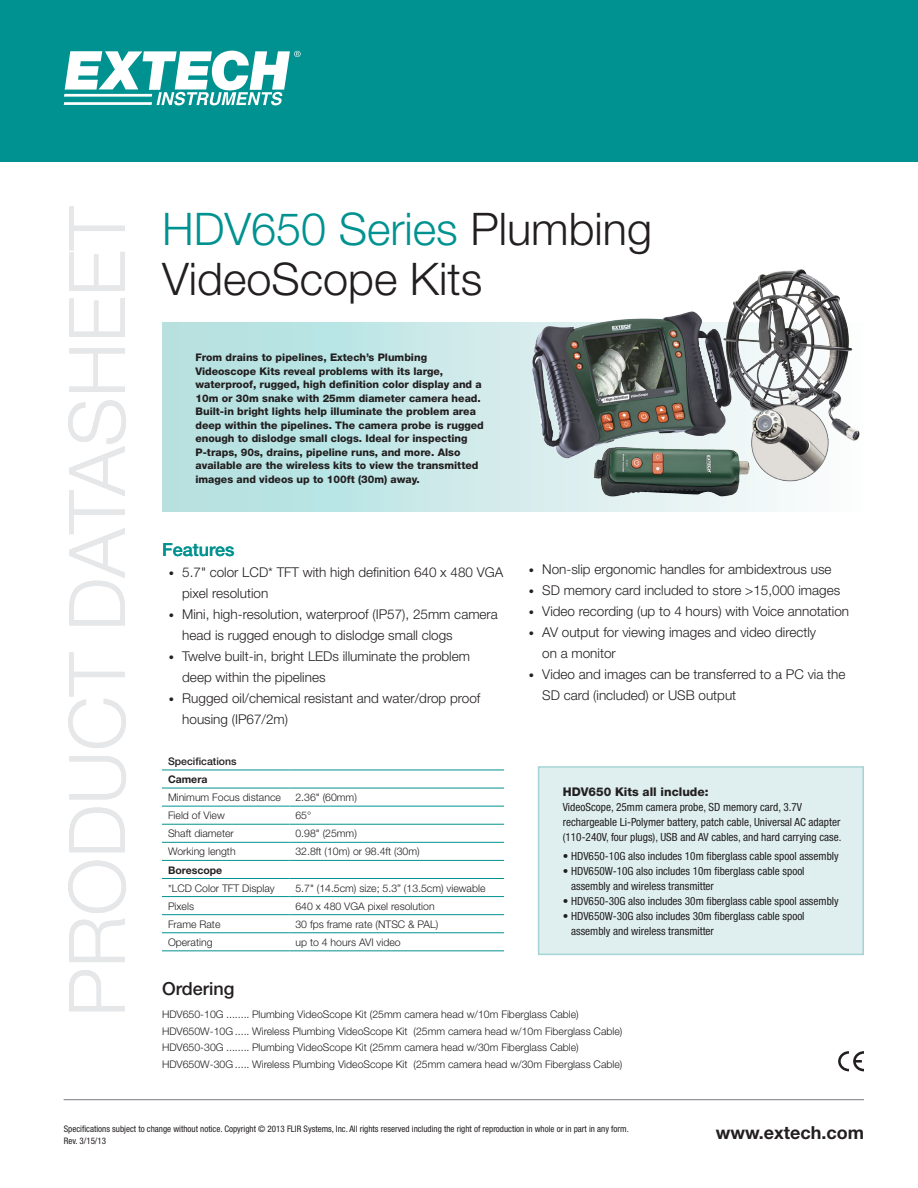
<style>
.page{position:relative;width:918px;height:1188px;background:#fff}
.page>*{position:absolute;margin:0;border:0;box-sizing:border-box;transform-origin:0 0}
.t1{font:300 78px "Helvetica Neue LT";color:#e6e7e9}
.t2{font:300 45px/49.5px "Helvetica Neue LT";color:#231f20}
.t3{font:700 18px "Helvetica Neue LT";color:#231f20}
.t4{font:500 18px "Helvetica Neue LT";color:#009290}
.t5{font:500 18px "Helvetica Neue LT";color:#231f20}
.t6{font:300 13.5px/21px "Helvetica Neue LT";color:#231f20}
.t7{font:800 12px "Helvetica Neue LT";color:#231f20}
.t8{font:condensed 11.25px/15px "Helvetica Neue LT";color:#231f20}
.t9{font:300 10.5px/16.5px "Helvetica Neue LT";color:#231f20}
.t10{font:800 10.5px/13.5px "Helvetica Neue LT";color:#231f20}
.t11{font:700 10.5px "Helvetica Neue LT";color:#231f20}
.t12{font:500 10.5px "Helvetica Neue LT";color:#231f20}
.t13{font:condensed 9px/12px "Helvetica Neue LT";color:#231f20}
.s1{color:#009290}
.s2{font-size:10.5px}
</style>
<div class="page">
<div style="left:0;top:0;width:918px;height:162px;background:#009290"></div>
<svg style="left:64px;top:51px;width:237px;height:54px"></svg>
<hr style="left:64px;top:1099px;width:800px;height:1px;background:#939598">
<svg style="left:162px;top:323px;width:360px;height:189px;background:#c1e5e5"></svg>
<img style="left:522px;top:269px;width:338px;height:243px">
<hr style="left:162px;top:770px;width:127px;height:1px;background:#009290">
<hr style="left:289px;top:770px;width:215px;height:1px;background:#009290">
<hr style="left:162px;top:788px;width:127px;height:1px;background:#009290">
<hr style="left:289px;top:788px;width:215px;height:1px;background:#009290">
<hr style="left:162px;top:806px;width:127px;height:1px;background:#009290">
<hr style="left:289px;top:806px;width:215px;height:1px;background:#009290">
<hr style="left:162px;top:824px;width:127px;height:1px;background:#009290">
<hr style="left:289px;top:824px;width:215px;height:1px;background:#009290">
<hr style="left:162px;top:842px;width:127px;height:1px;background:#009290">
<hr style="left:289px;top:842px;width:215px;height:1px;background:#009290">
<hr style="left:162px;top:860px;width:127px;height:1px;background:#009290">
<hr style="left:289px;top:860px;width:215px;height:1px;background:#009290">
<hr style="left:162px;top:878px;width:127px;height:1px;background:#009290">
<hr style="left:289px;top:878px;width:215px;height:1px;background:#009290">
<hr style="left:162px;top:896px;width:127px;height:1px;background:#009290">
<hr style="left:289px;top:896px;width:215px;height:1px;background:#009290">
<hr style="left:162px;top:914px;width:127px;height:1px;background:#009290">
<hr style="left:289px;top:914px;width:215px;height:1px;background:#009290">
<hr style="left:162px;top:932px;width:127px;height:1px;background:#009290">
<hr style="left:289px;top:932px;width:215px;height:1px;background:#009290">
<hr style="left:162px;top:950px;width:127px;height:1px;background:#009290">
<hr style="left:289px;top:950px;width:215px;height:1px;background:#009290">
<svg style="left:838px;top:1051px;width:26px;height:20px"></svg>
<div style="left:538px;top:766px;width:326px;height:189px;background:#dfeff0;border:2px solid #a6d4d5"></div>
<h1 class="t1" style="left:50px;top:1017px;width:812px;rotate:-90deg">PRODUCT DATASHEET</h1>
<h2 class="t2" style="left:162px;top:204px;width:492px"><span class="s1">HDV650 Series</span> Plumbing<br>VideoScope Kits</h2>
<p class="t10" style="left:195px;top:351px;width:290px">From drains to pipelines, Extech’s Plumbing Videoscope Kits reveal problems with its large, waterproof, rugged, high definition color display and a 10m or 30m snake with 25mm diameter camera head.<br>Built-in bright lights help illuminate the problem area deep within the pipelines. The camera probe is rugged enough to dislodge small clogs. Ideal for inspecting P-traps, 90s, drains, pipeline runs, and more. Also available are the wireless kits to view the transmitted images and videos up to 100ft (30m) away.</p>
<h3 class="t4" style="left:162px;top:539px;width:74px">Features</h3>
<p class="t6" style="left:182px;top:561px;width:323px;text-indent:-14px"><span class="s2">•</span> 5.7" color LCD* TFT with high definition 640 x 480 VGA pixel resolution</p>
<p class="t6" style="left:182px;top:603px;width:317px;text-indent:-14px"><span class="s2">•</span> Mini, high-resolution, waterproof (IP57), 25mm camera head is rugged enough to dislodge small clogs</p>
<p class="t6" style="left:182px;top:645px;width:289px;text-indent:-14px"><span class="s2">•</span> Twelve built-in, bright LEDs illuminate the problem deep within the pipelines</p>
<p class="t6" style="left:182px;top:687px;width:300px;text-indent:-14px"><span class="s2">•</span> Rugged oil/chemical resistant and water/drop proof housing (IP67/2m)</p>
<p class="t6" style="left:529px;top:558px;width:304px"><span class="s2">•</span> Non-slip ergonomic handles for ambidextrous use</p>
<p class="t6" style="left:529px;top:579px;width:313px"><span class="s2">•</span> SD memory card included to store &gt;15,000 images</p>
<p class="t6" style="left:529px;top:600px;width:322px"><span class="s2">•</span> Video recording (up to 4 hours) with Voice annotation</p>
<p class="t6" style="left:542px;top:621px;width:275px;text-indent:-14px"><span class="s2">•</span> AV output for viewing images and video directly on a monitor</p>
<p class="t6" style="left:542px;top:663px;width:305px;text-indent:-14px"><span class="s2">•</span> Video and images can be transferred to a PC via the<br>SD card (included) or USB output</p>
<p class="t12" style="left:168px;top:755px;width:70px">Specifications</p>
<p class="t11" style="left:168px;top:773px;width:41px">Camera</p>
<p class="t9" style="left:168px;top:789px;width:114px">Minimum Focus distance</p>
<p class="t9" style="left:295px;top:789px;width:63px">2.36" (60mm)</p>
<p class="t9" style="left:168px;top:807px;width:58px">Field of View</p>
<p class="t9" style="left:295px;top:807px;width:17px">65°</p>
<p class="t9" style="left:168px;top:825px;width:67px">Shaft diameter</p>
<p class="t9" style="left:295px;top:825px;width:63px">0.98" (25mm)</p>
<p class="t9" style="left:168px;top:843px;width:69px">Working length</p>
<p class="t9" style="left:295px;top:843px;width:126px">32.8ft (10m) or 98.4ft (30m)</p>
<p class="t11" style="left:168px;top:863px;width:56px">Borescope</p>
<p class="t9" style="left:168px;top:879px;width:108px">*LCD Color TFT Display</p>
<p class="t9" style="left:295px;top:879px;width:192px">5.7" (14.5cm) size; 5.3” (13.5cm) viewable</p>
<p class="t9" style="left:168px;top:898px;width:28px">Pixels</p>
<p class="t9" style="left:295px;top:898px;width:141px">640 x 480 VGA pixel resolution</p>
<p class="t9" style="left:168px;top:916px;width:54px">Frame Rate</p>
<p class="t9" style="left:295px;top:916px;width:144px">30 fps frame rate (NTSC &amp; PAL)</p>
<p class="t9" style="left:168px;top:934px;width:46px">Operating</p>
<p class="t9" style="left:295px;top:934px;width:107px">up to 4 hours AVI video</p>
<h3 class="t5" style="left:162px;top:978px;width:74px">Ordering</h3>
<p class="t9" style="left:162px;top:1006px;width:462px">HDV650-10G ........ Plumbing VideoScope Kit (25mm camera head w/10m Fiberglass Cable)<br>HDV650W-10G ..... Wireless Plumbing VideoScope Kit (25mm camera head w/10m Fiberglass Cable)<br>HDV650-30G ........ Plumbing VideoScope Kit (25mm camera head w/30m Fiberglass Cable)<br>HDV650W-30G ..... Wireless Plumbing VideoScope Kit (25mm camera head w/30m Fiberglass Cable)</p>
<p class="t7" style="left:563px;top:784px;width:147px">HDV650 Kits all include:</p>
<p class="t8" style="left:563px;top:799px;width:280px">VideoScope, 25mm camera probe, SD memory card, 3.7V rechargeable Li-Polymer battery, patch cable, Universal AC adapter (110-240V, four plugs), USB and AV cables, and hard carrying case.</p>
<p class="t8" style="left:563px;top:849px;width:277px">• HDV650-10G also includes 10m fiberglass cable spool assembly</p>
<p class="t8" style="left:571px;top:864px;width:235px;text-indent:-8px">• HDV650W-10G also includes 10m fiberglass cable spool assembly and wireless transmitter</p>
<p class="t8" style="left:563px;top:894px;width:277px">• HDV650-30G also includes 30m fiberglass cable spool assembly</p>
<p class="t8" style="left:571px;top:909px;width:235px;text-indent:-8px">• HDV650W-30G also includes 30m fiberglass cable spool assembly and wireless transmitter</p>
<p class="t13" style="left:64px;top:1123px;width:567px">Specifications subject to change without notice. Copyright © 2013 FLIR Systems, Inc. All rights reserved including the right of reproduction in whole or in part in any form.<br>Rev. 3/15/13</p>
<h3 class="t3" style="left:716px;top:1122px;width:150px">www.extech.com</h3>
</div>
